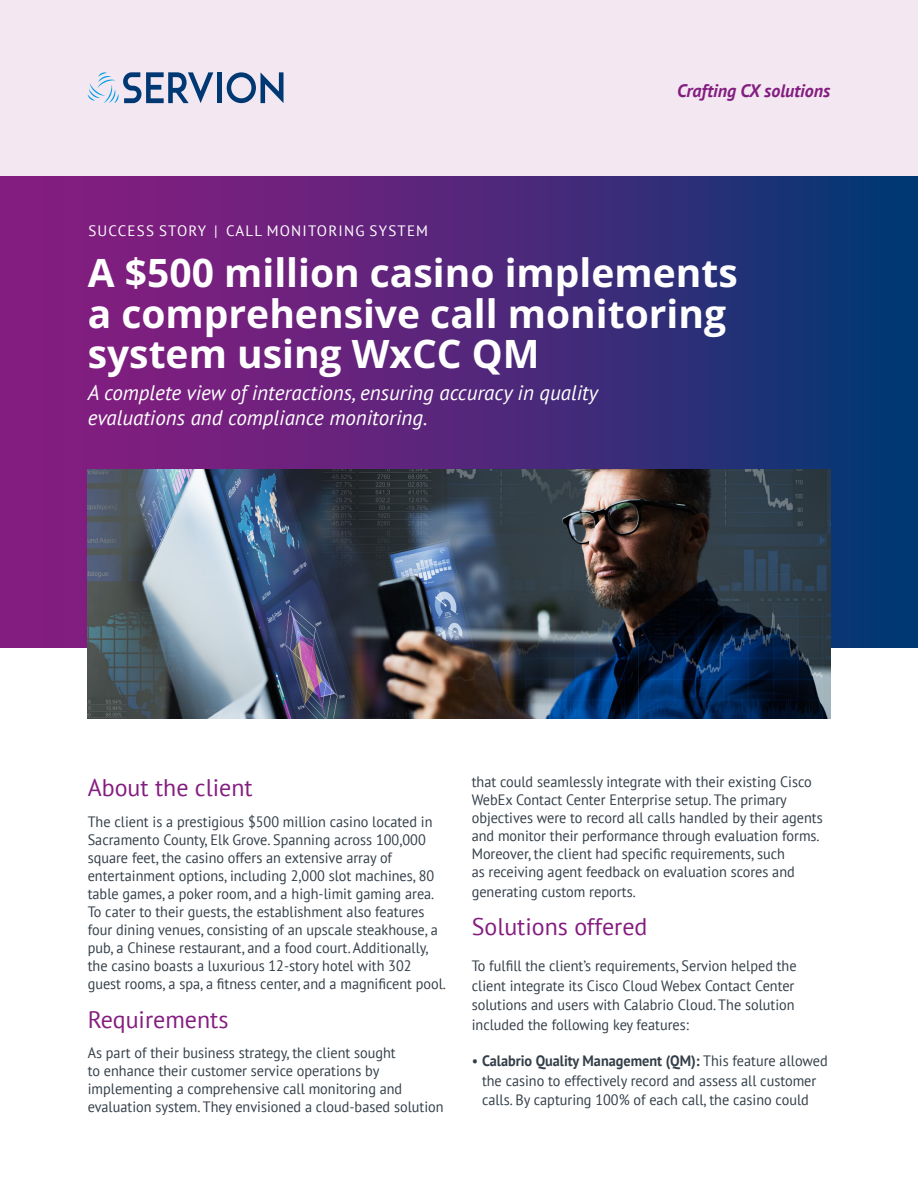
<style>
.page{position:relative;width:918px;height:1188px;background:#fff}
.page>*{position:absolute;margin:0;border:0;box-sizing:border-box;transform-origin:0 0}
.t1{font:700 39px/40.8px "Open Sans";color:#fff}
.t2{font:24px "PT Sans";color:#841d80}
.t3{font:italic 21px/25.2px "PT Sans";color:#fff}
.Body_Copy{font:italic 700 18px "PT Sans";color:#841d80}
.t4{font:15px/18px "PT Sans";color:#333e48;scale:.95 1}
.t5{font:15px "PT Sans";letter-spacing:.08em;color:#fff}
.s1{font-weight:700}
</style>
<div class="page">
<svg style="left:0;top:176px;width:918px;height:472px;background:#4d287a"></svg>
<div style="left:0;top:0;width:918px;height:176px;background:#f3e8f2"></div>
<img style="left:88px;top:470px;width:742px;height:248px">
<svg style="left:227px;top:72px;width:57px;height:31px"></svg>
<hr style="left:218px;top:72px;width:4px;height:31px;background:#003873">
<svg style="left:88px;top:72px;width:125px;height:31px"></svg>
<p class="t5" style="left:88px;top:221px;width:341px">SUCCESS STORY | CALL MONITORING SYSTEM</p>
<p class="Body_Copy" style="left:677px;top:79px;width:155px">Crafting CX solutions</p>
<p class="t1" style="left:88px;top:251px;width:652px">A $500 million casino implements a comprehensive call monitoring system using WxCC QM</p>
<p class="t3" style="left:88px;top:380px;width:512px">A complete view of interactions, ensuring accuracy in quality evaluations and compliance monitoring.</p>
<p class="t2" style="left:88px;top:773px;width:166px">About the client</p>
<p class="t4" style="left:88px;top:813px;width:379px">The client is a prestigious $500 million casino located in Sacramento County, Elk Grove. Spanning across 100,000 square feet, the casino offers an extensive array of entertainment options, including 2,000 slot machines, 80 table games, a poker room, and a high-limit gaming area.<br>To cater to their guests, the establishment also features four dining venues, consisting of an upscale steakhouse, a pub, a Chinese restaurant, and a food court. Additionally, the casino boasts a luxurious 12-story hotel with 302 guest rooms, a spa, a fitness center, and a magnificent pool.</p>
<p class="t2" style="left:88px;top:1004px;width:142px">Requirements</p>
<p class="t4" style="left:88px;top:1044px;width:376px">As part of their business strategy, the client sought<br>to enhance their customer service operations by implementing a comprehensive call monitoring and evaluation system. They envisioned a cloud-based solution</p>
<p class="t4" style="left:472px;top:773px;width:371px">that could seamlessly integrate with their existing Cisco WebEx Contact Center Enterprise setup. The primary objectives were to record all calls handled by their agents and monitor their performance through evaluation forms.<br>Moreover, the client had specific requirements, such<br>as receiving agent feedback on evaluation scores and</p>
<p class="t4" style="left:472px;top:882px;width:174px">generating custom reports.</p>
<p class="t2" style="left:472px;top:911px;width:177px">Solutions offered</p>
<p class="t4" style="left:472px;top:956px;width:344px;line-height:19.5px">To fulfill the client’s requirements, Servion helped the client integrate its Cisco Cloud Webex Contact Center solutions and users with Calabrio Cloud. The solution included the following key features:</p>
<p class="t4" style="left:472px;top:1051px;width:376px;line-height:19.5px;text-align:center">• <span class="s1">Calabrio Quality Management (QM):</span> This feature allowed the casino to effectively record and assess all customer calls. By capturing 100% of each call, the casino could</p>
</div>
